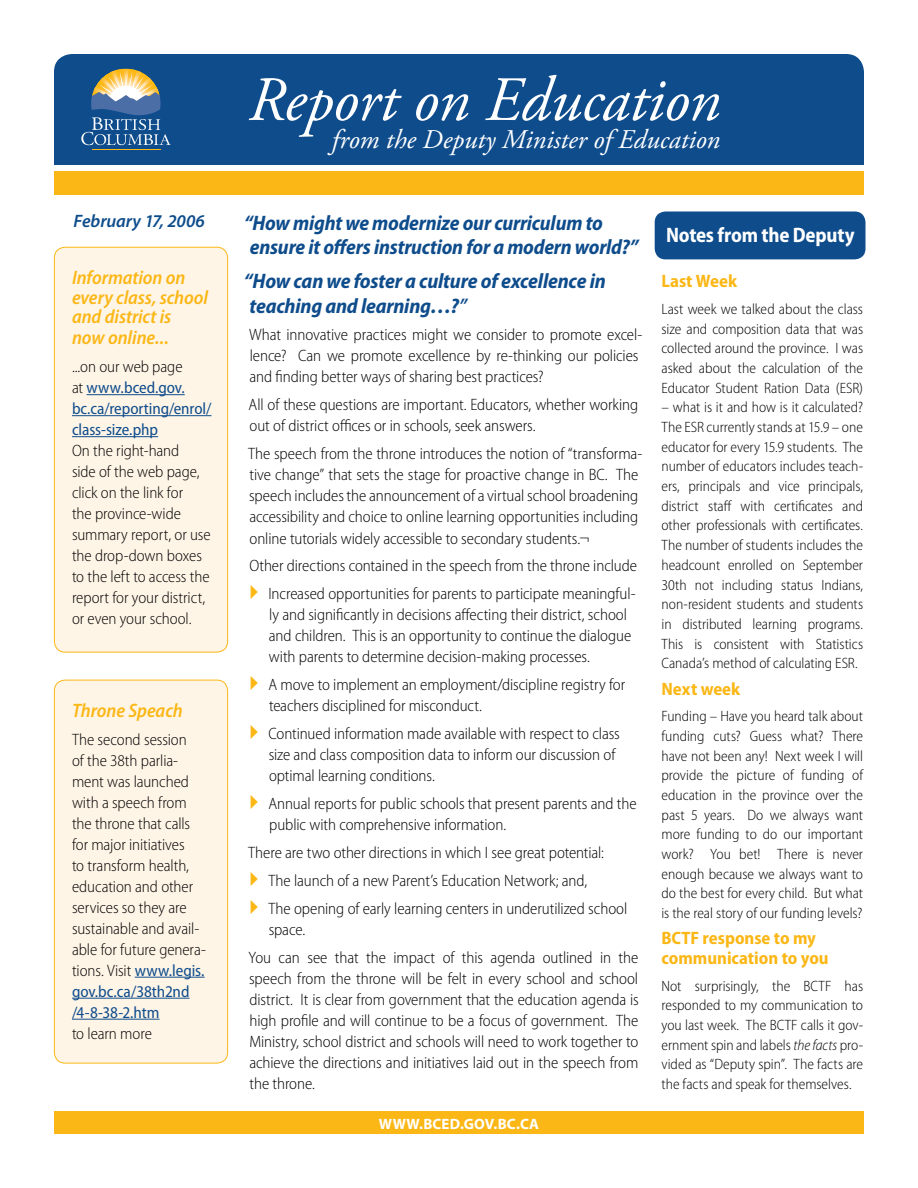
<style>
.page{position:relative;width:918px;height:1188px;background:#fff}
.page>*{position:absolute;margin:0;border:0;box-sizing:border-box;transform-origin:0 0}
.t1{font:italic 63px "Adobe Garamond Pro";letter-spacing:-.005em;color:#fff}
.t2{font:italic 27px "Adobe Garamond Pro";color:#fff}
.t3{font:italic 700 semi-condensed 21px/24px "Myriad Pro";letter-spacing:-.01em;color:#0e4c8c}
.t4{font:700 semi-condensed 21px "Myriad Pro";letter-spacing:-.01em;color:#fff}
.t5{font:italic 600 semi-condensed 19.5px/20px "Myriad Pro";letter-spacing:-.005em;color:#fbb716}
.t6{font:700 semi-condensed 18px/19.6px "Myriad Pro";color:#fbb716}
.t7{font:italic 600 18px "Myriad Pro";color:#0e4c8c}
.t8{font:300 semi-condensed 16.5px/21px "Myriad Pro";letter-spacing:-.005em;color:#000}
.t9{font:semi-condensed 16.5px/21px "Myriad Pro";letter-spacing:-.005em;color:#0e4c8c}
.t10{font:300 semi-condensed 15px/19.6px "Myriad Pro";color:#000;text-align:justify}
.t11{font:700 15px "Myriad Pro";letter-spacing:.01em;color:#fff}
.s1{font-weight:300;color:#000}
.s2{font-weight:400;color:#0e4c8c}
.s3{font-weight:600}
.s4{font-style:italic}
</style>
<div class="page">
<div style="left:54px;top:54px;width:810px;height:111px;background:#0e4c8c"></div>
<div style="left:54px;top:171px;width:810px;height:24px;background:#fbb716"></div>
<div style="left:54px;top:1112px;width:810px;height:22px;background:#fbb716"></div>
<hr style="left:92px;top:149px;width:68px;height:1px;background:#fdb813">
<svg style="left:81px;top:69px;width:90px;height:76px"></svg>
<div style="left:655px;top:212px;width:211px;height:47px;background:#0e4c8c;border-radius:11px"></div>
<div style="left:54px;top:247px;width:174px;height:405px;background:#fff5e7;border-radius:11px"></div>
<div style="left:54px;top:247px;width:174px;height:405px;border:1px solid #fbb716;border-radius:11px"></div>
<div style="left:54px;top:680px;width:174px;height:383px;background:#fff5e7;border-radius:11px"></div>
<div style="left:54px;top:680px;width:174px;height:384px;border:1px solid #fbb716;border-radius:11px"></div>
<hr style="left:87px;top:394px;width:98px;height:1px;background:#0e4c8c">
<hr style="left:72px;top:415px;width:140px;height:1px;background:#0e4c8c">
<hr style="left:72px;top:436px;width:86px;height:1px;background:#0e4c8c">
<hr style="left:135px;top:977px;width:70px;height:1px;background:#0e4c8c">
<hr style="left:72px;top:998px;width:118px;height:1px;background:#0e4c8c">
<hr style="left:72px;top:1019px;width:88px;height:1px;background:#0e4c8c">
<p class="t7" style="left:74px;top:209px;width:133px">February 17, 2006</p>
<p class="t5" style="left:72px;top:268px;width:138px">Information on every class, school and district is now online...</p>
<p class="t9" style="left:72px;top:356px;width:141px"><span class="s1">...on our web page<br>at</span> www.bced.gov. bc.ca/reporting/enrol/ class-size.php</p>
<p class="t8" style="left:72px;top:440px;width:140px">On the right-hand<br>side of the web page, click on the link for<br>the province-wide summary report, or use the drop-down boxes to the left to access the report for your district, or even your school.</p>
<p class="t5" style="left:72px;top:701px;width:112px">Throne Speach</p>
<p class="t8" style="left:72px;top:729px;width:136px">The second session<br>of the 38th parlia&shy;ment was launched with a speech from the throne that calls for major initiatives<br>to transform health, education and other services so they are sustainable and avail&shy;able for future genera&shy;tions. Visit <span class="s2">www.legis. gov.bc.ca/38th2nd /4-8-38-2.htm</span></p>
<p class="t8" style="left:72px;top:1023px;width:81px">to learn more</p>
<h1 class="t1" style="left:248px;top:62px;width:474px">Report on Education</h1>
<h2 class="t2" style="left:332px;top:123px;width:390px">from the Deputy Minister of Education</h2>
<p class="t3" style="left:244px;top:212px;width:396px">“How might we modernize our curriculum to ensure it offers instruction for a modern world?”</p>
<p class="t3" style="left:244px;top:270px;width:363px">“How can we foster a culture of excellence in teaching and learning…?<span class="s3">”</span></p>
<p class="t8" style="left:249px;top:325px;width:395px">What innovative practices might we consider to promote excel&shy;lence? Can we promote excellence by re-thinking our policies and finding better ways of sharing best practices?</p>
<p class="t8" style="left:249px;top:395px;width:391px">All of these questions are important. Educators, whether working out of district offices or in schools, seek answers.</p>
<p class="t8" style="left:248px;top:444px;width:396px">The speech from the throne introduces the notion of “transforma&shy;tive change” that sets the stage for proactive change in BC. The speech includes the announcement of a virtual school broadening accessibility and choice to online learning opportunities including online tutorials widely accessible to secondary students.¬</p>
<p class="t8" style="left:249px;top:552px;width:389px;line-height:27.9px;text-align:right">Other directions contained in the speech from the throne include<br>Increased opportunities for parents to participate meaningful-</p>
<p class="t8" style="left:269px;top:605px;width:364px">ly and significantly in decisions affecting their district, school and children. This is an opportunity to continue the dialogue with parents to determine decision-making processes.</p>
<p class="t8" style="left:269px;top:675px;width:358px">A move to implement an employment/discipline registry for teachers disciplined for misconduct.</p>
<p class="t8" style="left:269px;top:723px;width:353px">Continued information made available with respect to class size and class composition data to inform our discussion of optimal learning conditions.</p>
<p class="t8" style="left:269px;top:793px;width:370px">Annual reports for public schools that present parents and the public with comprehensive information.</p>
<p class="t8" style="left:269px;top:839px;width:360px;line-height:27.9px;text-indent:-20px">There are two other directions in which I see great potential:<br>The launch of a new Parent’s Education Network; and,<br>The opening of early learning centers in underutilized school</p>
<p class="t8" style="left:249px;top:916px;width:391px;line-height:27.9px;text-indent:20px">space.<br>You can see that the impact of this agenda outlined in the</p>
<p class="t8" style="left:249px;top:968px;width:391px;text-align:justify">speech from the throne will be felt in every school and school district. It is clear from government that the education agenda is high profile and will continue to be a focus of government. The Ministry, school district and schools will need to work together to achieve the directions and initiatives laid out in the speech from the throne.</p>
<p class="t11" style="left:379px;top:1114px;width:162px">WWW.BCED.GOV.BC.CA</p>
<p class="t4" style="left:666px;top:223px;width:190px">Notes from the Deputy</p>
<p class="t6" style="left:662px;top:272px;width:77px">Last Week</p>
<p class="t10" style="left:662px;top:299px;width:203px">Last week we talked about the class size and composition data that was collected around the province. I was asked about the calculation of the Educator Student Ration Data (ESR)</p>
<p class="t10" style="left:662px;top:398px;width:203px">– what is it and how is it calculated?<br>The ESR currently stands at 15.9 – one educator for every 15.9 students. The number of educators includes teach&shy;ers, principals and vice principals, district staff with certificates and other professionals with certificates.<br>The number of students includes the headcount enrolled on September 30th not including status Indians, non-resident students and students in distributed learning programs.<br>This is consistent with Statistics Canada’s method of calculating ESR.</p>
<p class="t6" style="left:662px;top:679px;width:80px">Next week</p>
<p class="t10" style="left:662px;top:707px;width:203px">Funding – Have you heard talk about funding cuts? Guess what? There have not been any! Next week I will provide the picture of funding of education in the province over the past 5 years. Do we always want more funding to do our important work? You bet! There is never enough because we always want to do the best for every child. But what is the real story of our funding levels?</p>
<p class="t6" style="left:662px;top:929px;width:169px">BCTF response to my communication to you</p>
<p class="t10" style="left:662px;top:976px;width:203px">Not surprisingly, the BCTF has responded to my communication to you last week. The BCTF calls it gov&shy;ernment spin and labels <span class="s4">the facts</span> pro&shy;vided as “Deputy spin”. The facts are the facts and speak for themselves.</p>
</div>
